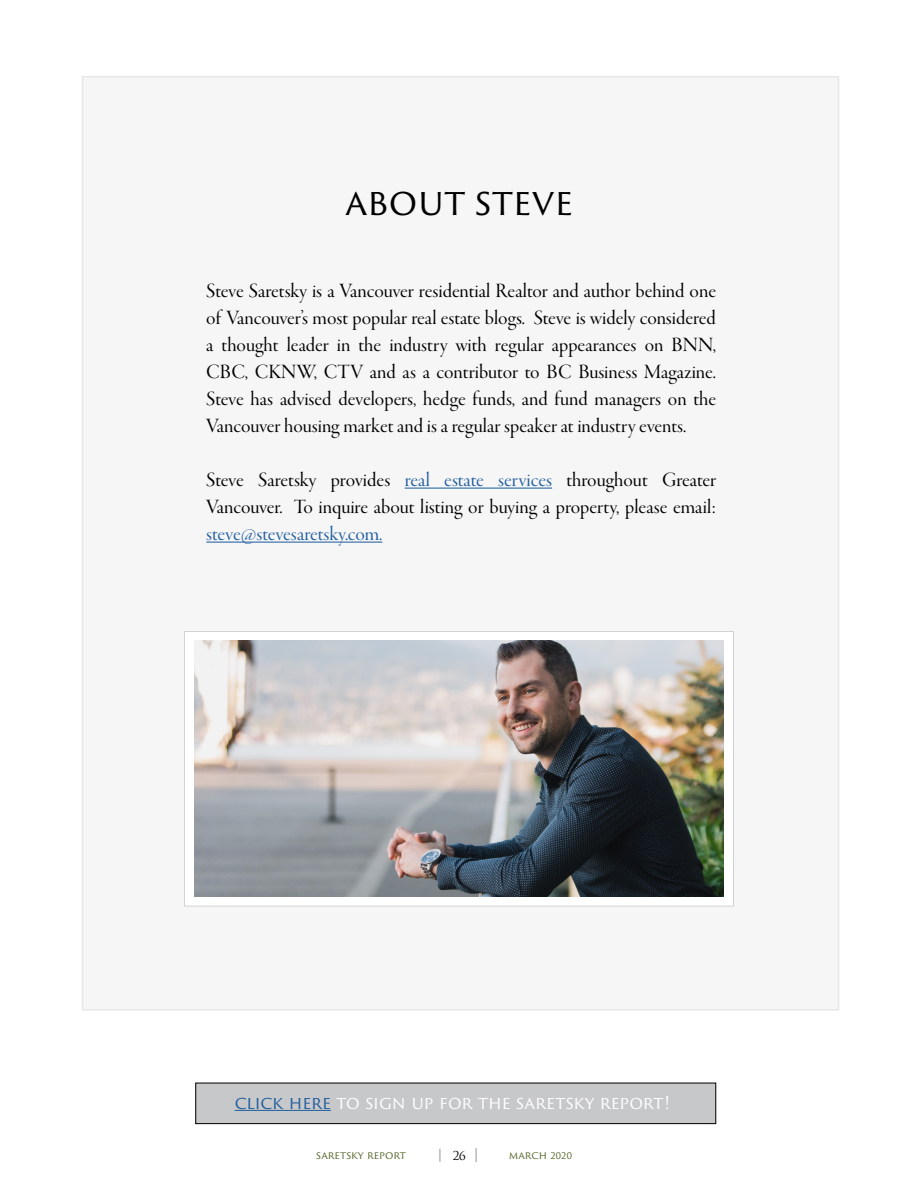
<style>
.page{position:relative;width:918px;height:1188px;background:#fff}
.page>*{position:absolute;margin:0;border:0;box-sizing:border-box;transform-origin:0 0}
.t1{font:36px "Trajan Sans Pro";letter-spacing:.005em;color:#000}
.t2{font:21px/27px "Garamond Premr Pro Disp";color:#000;text-align:justify}
.t3{font:21px "Garamond Premr Pro Disp";color:#215e9e}
.t4{font:17.25px "Trajan Sans Pro";letter-spacing:-.005em;color:#fff}
.t5{font:12px "Trajan Pro 3";color:#000}
.t6{font:10.5px "Trajan Sans Pro";letter-spacing:-.01em;color:#536528}
.s1{color:#215e9e}
.s2{font-size:9px}
</style>
<div class="page">
<svg style="left:440px;top:1149px;width:1px;height:13px"></svg>
<svg style="left:476px;top:1148px;width:1px;height:14px"></svg>
<div style="left:196px;top:1083px;width:520px;height:41px;background:#c7c8ca"></div>
<div style="left:195px;top:1083px;width:521px;height:41px;border:1px solid #000"></div>
<hr style="left:235px;top:1110px;width:96px;height:1px;background:#215e9e">
<div style="left:82px;top:76px;width:757px;height:935px;background:#f6f6f6;border:2px solid #e6e7e8"></div>
<hr style="left:405px;top:488px;width:147px;height:1px;background:#215e9e">
<hr style="left:206px;top:542px;width:176px;height:1px;background:#215e9e">
<div style="left:184px;top:631px;width:550px;height:276px;background:#fff;border:1px solid #d1d3d4"></div>
<img style="left:195px;top:641px;width:528px;height:256px">
<h1 class="t1" style="left:345px;top:176px;width:229px">ABOUT STEVE</h1>
<p class="t2" style="left:206px;top:278px;width:511px">Steve Saretsky is a Vancouver residential Realtor and author behind one of Vancouver’s most popular real estate blogs. Steve is widely considered a thought leader in the industry with regular appearances on BNN, CBC, CKNW, CTV and as a contributor to BC Business Magazine.<br>Steve has advised developers, hedge funds, and fund managers on the Vancouver housing market and is a regular speaker at industry events.</p>
<p class="t2" style="left:206px;top:467px;width:511px">Steve Saretsky provides <span class="s1">real estate services</span> throughout Greater<br>Vancouver. To inquire about listing or buying a property, please email:</p>
<p class="t3" style="left:206px;top:522px;width:178px">steve@stevesaretsky.com.</p>
<p class="t4" style="left:235px;top:1090px;width:437px"><span class="s1">CLICK HERE</span> TO SIGN UP FOR THE SARETSKY REPORT!</p>
<p class="t6" style="left:316px;top:1148px;width:91px">SARETSKY REPORT</p>
<p class="t5" style="left:453px;top:1148px;width:15px">26</p>
<p class="t6" style="left:509px;top:1148px;width:65px">MARCH <span class="s2">2020</span></p>
</div>
